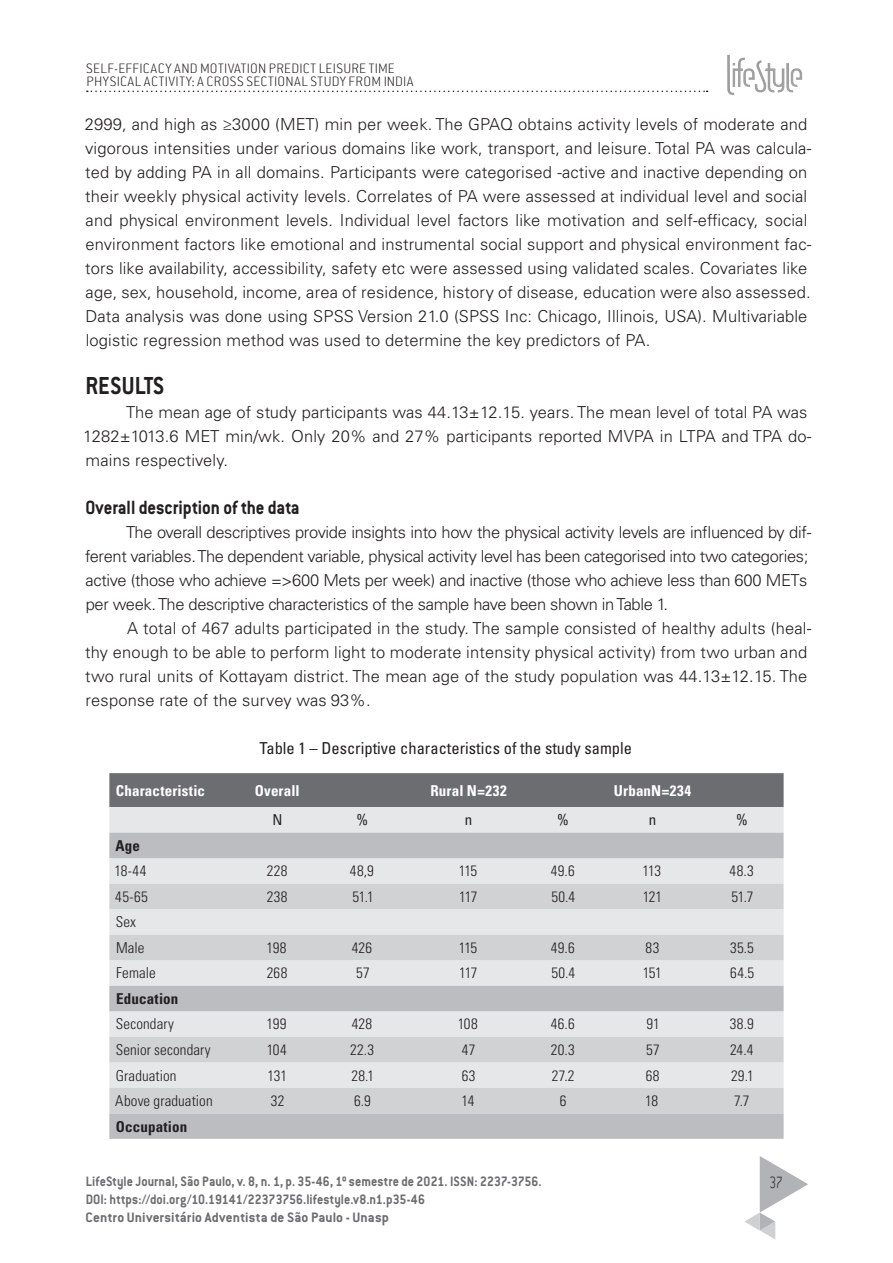
<style>
.page{position:relative;width:893px;height:1263px;background:#fff}
.page>*{position:absolute;margin:0;border:0;box-sizing:border-box;transform-origin:0 0}
.T2{font:700 27px "Conduit ITC Std";color:#231f20;scale:.9 1}
.T3{font:700 21px "Conduit ITC Std";color:#231f20;scale:.9 1}
.t1{font:200 18px "Conduit ITC Std";color:#231f20;scale:.75 1}
.CORPO{font:300 16.5px/24px "Univers LT Std";letter-spacing:.01em;color:#231f20}
.CORPO-2{font:300 16.5px/24px "Univers LT Std";letter-spacing:-.02em;color:#231f20}
.Legenda{font:condensed 16.5px "Univers LT Std";color:#231f20}
.Celula{font:300 condensed 15px "Univers LT Std";letter-spacing:.005em;color:#231f20}
.t2{font:700 15px/18px "Conduit ITC Std";letter-spacing:.005em;color:#6c6d70;scale:.91 1}
.t3{font:200 15px/13.5px "Conduit ITC Std";letter-spacing:.02em;color:#231f20}
.Cabeçalho{font:700 condensed 15px "Univers LT Std";letter-spacing:.01em;color:#fff}
.Celula-2{font:700 condensed 15px "Univers LT Std";letter-spacing:.01em;color:#231f20}
.Celula-3{font:condensed 15px "Univers LT Std";color:#231f20}
</style>
<div class="page">
<svg style="left:744px;top:1156px;width:64px;height:83px"></svg>
<svg style="left:87px;top:91px;width:621px;height:1px"></svg>
<div style="left:727px;top:54px;width:77px;height:43px;background:#231f20;opacity:.75"></div>
<div style="left:109px;top:773px;width:675px;height:34px;background:#6c6d70"></div>
<div style="left:109px;top:807px;width:675px;height:26px;background:#e6e7e9"></div>
<svg style="left:109px;top:833px;width:675px;height:306px;background:#cacbce"></svg>
<svg style="left:109px;top:884px;width:675px;height:229px;background:#d8d9db"></svg>
<p class="t3" style="left:86px;top:61px;width:329px">SELF-EFFICACY AND MOTIVATION PREDICT LEISURE TIME<br>PHYSICAL ACTIVITY: A CROSS SECTIONAL STUDY FROM INDIA</p>
<p class="CORPO" style="left:85px;top:112px;width:728px">2999, and high as ≥3000 (MET) min per week. The GPAQ obtains activity levels of moderate and vigorous intensities under various domains like work, transport, and leisure. Total PA was calcula&shy;ted by adding PA in all domains. Participants were categorised -active and inactive depending on their weekly physical activity levels. Correlates of PA were assessed at individual level and social and physical environment levels. Individual level factors like motivation and self-efficacy, social environment factors like emotional and instrumental social support and physical environment fac&shy;tors like availability, accessibility, safety etc were assessed using validated scales. Covariates like age, sex, household, income, area of residence, history of disease, education were also assessed.<br>Data analysis was done using SPSS Version 21.0 (SPSS Inc: Chicago, Illinois, USA). Multivariable logistic regression method was used to determine the key predictors of PA.</p>
<p class="T2" style="left:85px;top:370px;width:89px">RESULTS</p>
<p class="CORPO" style="left:83px;top:400px;width:729px;text-indent:43px">The mean age of study participants was 44.13±12.15. years. The mean level of total PA was<br>1282±1013.6 MET min/wk. Only 20% and 27% participants reported MVPA in LTPA and TPA do&shy;mains respectively.</p>
<p class="T3" style="left:86px;top:495px;width:239px">Overall description of the data</p>
<p class="CORPO-2" style="left:85px;top:520px;width:727px;text-indent:41px">The overall descriptives provide insights into how the physical activity levels are influenced by dif&shy;ferent variables. The dependent variable, physical activity level has been categorised into two categories; active (those who achieve =&gt;600 Mets per week) and inactive (those who achieve less than 600 METs per week. The descriptive characteristics of the sample have been shown in Table 1.</p>
<p class="CORPO" style="left:85px;top:616px;width:727px;text-indent:42px">A total of 467 adults participated in the study. The sample consisted of healthy adults (heal&shy;thy enough to be able to perform light to moderate intensity physical activity) from two urban and two rural units of Kottayam district. The mean age of the study population was 44.13±12.15. The response rate of the survey was 93%.</p>
<p class="Legenda" style="left:259px;top:738px;width:374px">Table 1 – Descriptive characteristics of the study sample</p>
<p class="Cabeçalho" style="left:116px;top:781px;width:91px">Characteristic</p>
<p class="Cabeçalho" style="left:255px;top:781px;width:46px">Overall</p>
<p class="Cabeçalho" style="left:430px;top:781px;width:78px">Rural N=232</p>
<p class="Cabeçalho" style="left:614px;top:781px;width:79px">UrbanN=234</p>
<p class="Celula-3" style="left:272px;top:810px;width:12px">N</p>
<p class="Celula-3" style="left:356px;top:810px;width:13px">%</p>
<p class="Celula-3" style="left:465px;top:810px;width:9px">n</p>
<p class="Celula-3" style="left:557px;top:810px;width:13px">%</p>
<p class="Celula-3" style="left:649px;top:810px;width:9px">n</p>
<p class="Celula-3" style="left:736px;top:810px;width:13px">%</p>
<p class="Celula-2" style="left:116px;top:836px;width:26px">Age</p>
<p class="Celula" style="left:115px;top:862px;width:33px">18-44</p>
<p class="Celula" style="left:267px;top:862px;width:22px">228</p>
<p class="Celula" style="left:350px;top:862px;width:26px">48,9</p>
<p class="Celula" style="left:459px;top:862px;width:20px">115</p>
<p class="Celula" style="left:551px;top:862px;width:25px">49.6</p>
<p class="Celula" style="left:642px;top:862px;width:20px">113</p>
<p class="Celula" style="left:729px;top:862px;width:26px">48.3</p>
<p class="Celula" style="left:115px;top:887px;width:34px">45-65</p>
<p class="Celula" style="left:267px;top:887px;width:22px">238</p>
<p class="Celula" style="left:352px;top:887px;width:23px">51.1</p>
<p class="Celula" style="left:459px;top:887px;width:20px">117</p>
<p class="Celula" style="left:551px;top:887px;width:25px">50.4</p>
<p class="Celula" style="left:643px;top:887px;width:21px">121</p>
<p class="Celula" style="left:731px;top:887px;width:24px">51.7</p>
<p class="Celula" style="left:116px;top:913px;width:22px">Sex</p>
<p class="Celula" style="left:116px;top:939px;width:30px">Male</p>
<p class="Celula" style="left:267px;top:939px;width:21px">198</p>
<p class="Celula" style="left:352px;top:939px;width:22px">426</p>
<p class="Celula" style="left:459px;top:939px;width:20px">115</p>
<p class="Celula" style="left:551px;top:939px;width:25px">49.6</p>
<p class="Celula" style="left:646px;top:939px;width:15px">83</p>
<p class="Celula" style="left:730px;top:939px;width:25px">35.5</p>
<p class="Celula" style="left:116px;top:964px;width:41px">Female</p>
<p class="Celula" style="left:267px;top:964px;width:22px">268</p>
<p class="Celula" style="left:356px;top:964px;width:15px">57</p>
<p class="Celula" style="left:459px;top:964px;width:20px">117</p>
<p class="Celula" style="left:551px;top:964px;width:25px">50.4</p>
<p class="Celula" style="left:643px;top:964px;width:21px">151</p>
<p class="Celula" style="left:730px;top:964px;width:26px">64.5</p>
<p class="Celula-2" style="left:116px;top:989px;width:64px">Education</p>
<p class="Celula" style="left:116px;top:1015px;width:60px">Secondary</p>
<p class="Celula" style="left:267px;top:1015px;width:21px">199</p>
<p class="Celula" style="left:352px;top:1015px;width:22px">428</p>
<p class="Celula" style="left:458px;top:1015px;width:21px">108</p>
<p class="Celula" style="left:551px;top:1015px;width:25px">46.6</p>
<p class="Celula" style="left:646px;top:1015px;width:15px">91</p>
<p class="Celula" style="left:730px;top:1015px;width:25px">38.9</p>
<p class="Celula" style="left:116px;top:1041px;width:96px">Senior secondary</p>
<p class="Celula" style="left:267px;top:1041px;width:21px">104</p>
<p class="Celula" style="left:350px;top:1041px;width:25px">22.3</p>
<p class="Celula" style="left:462px;top:1041px;width:15px">47</p>
<p class="Celula" style="left:551px;top:1041px;width:25px">20.3</p>
<p class="Celula" style="left:646px;top:1041px;width:15px">57</p>
<p class="Celula" style="left:730px;top:1041px;width:25px">24.4</p>
<p class="Celula" style="left:116px;top:1066px;width:62px">Graduation</p>
<p class="Celula" style="left:268px;top:1066px;width:21px">131</p>
<p class="Celula" style="left:351px;top:1066px;width:24px">28.1</p>
<p class="Celula" style="left:462px;top:1066px;width:15px">63</p>
<p class="Celula" style="left:552px;top:1066px;width:24px">27.2</p>
<p class="Celula" style="left:646px;top:1066px;width:15px">68</p>
<p class="Celula" style="left:731px;top:1066px;width:24px">29.1</p>
<p class="Celula" style="left:115px;top:1092px;width:99px">Above graduation</p>
<p class="Celula" style="left:271px;top:1092px;width:15px">32</p>
<p class="Celula" style="left:354px;top:1092px;width:18px">6.9</p>
<p class="Celula" style="left:461px;top:1092px;width:14px">14</p>
<p class="Celula" style="left:560px;top:1092px;width:8px">6</p>
<p class="Celula" style="left:645px;top:1092px;width:14px">18</p>
<p class="Celula" style="left:734px;top:1092px;width:17px">7.7</p>
<p class="Celula-2" style="left:116px;top:1117px;width:73px">Occupation</p>
<p class="t2" style="left:86px;top:1171px;width:503px">LifeStyle Journal, São Paulo, v. 8, n. 1, p. 35-46, 1º semestre de 2021. ISSN: 2237-3756.<br>DOI: https://doi.org/10.19141/22373756.lifestyle.v8.n1.p35-46<br>Centro Universitário Adventista de São Paulo - Unasp</p>
<p class="t1" style="left:769px;top:1172px;width:19px">37</p>
</div>
